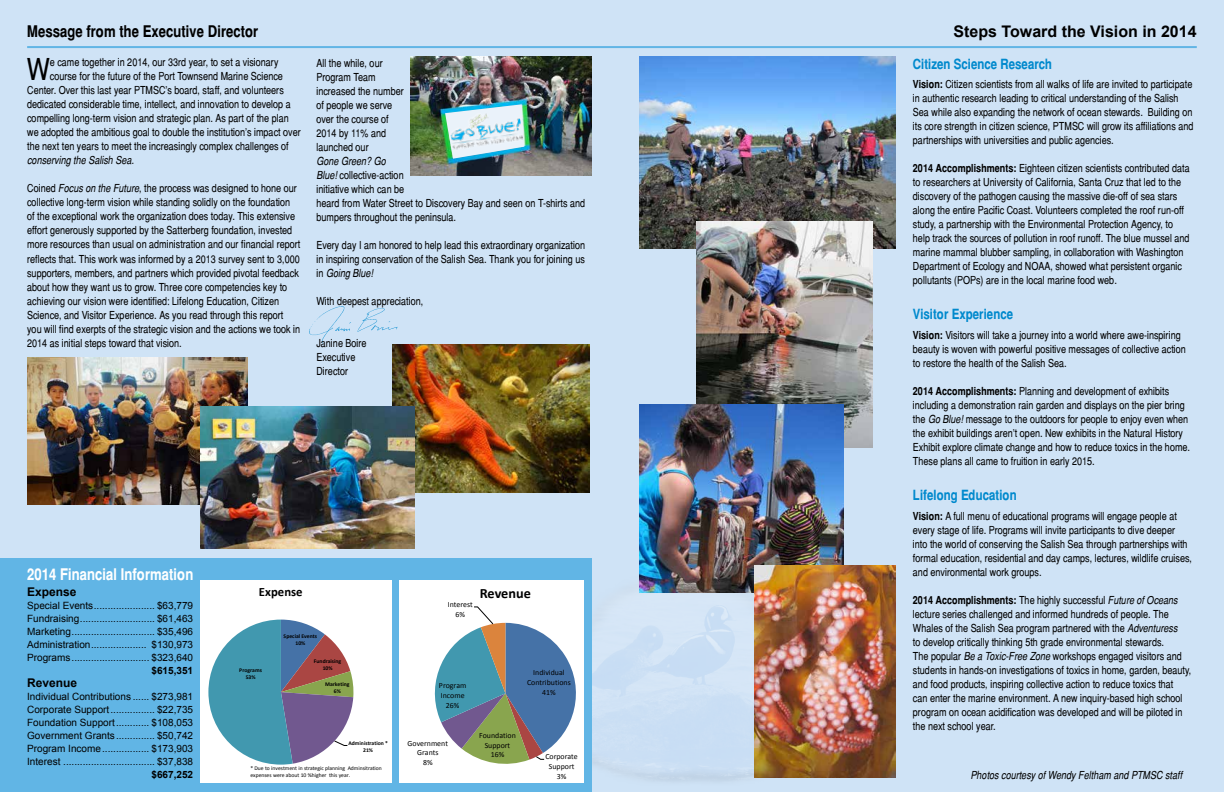
<style>
.page{position:relative;width:1224px;height:792px;background:#cfe3f6}
.page>*{position:absolute;margin:0;border:0;box-sizing:border-box;transform-origin:0 0}
.t1{font:30.1px "Switzerland Narrow";color:#000}
.t2{font:700 16px "Switzerland Narrow";color:#000}
.t3{font:700 16px "Arial";color:#000}
.t4{font:700 16px "Switzerland Narrow";color:#fff}
.t5{font:700 14.2px "Calibri";color:#000}
.t6{font:700 14px "Switzerland Narrow";color:#0089cd}
.t7{font:700 12.7px "Calibri";color:#000}
.t8{font:700 12px "Arial";color:#000}
.t9{font:11px/14px "Switzerland Narrow";color:#000}
.t10{font:italic 11px "Switzerland Narrow";color:#000}
.t11{font:10px/13px "Arial";color:#000;text-align:justify}
.t12{font:700 10px "Arial";color:#000}
.t13{font:7.9px/9.7px "Calibri";color:#000;text-align:center}
.t14{font:5.7px/7px "Calibri";letter-spacing:-.005em;color:#000}
.t15{font:700 5.7px/7px "Calibri";color:#000;text-align:center}
.s1{font-style:italic}
.s2{font-weight:700}
</style>
<div class="page">
<img style="left:591px;top:559px;width:163px;height:232px">
<img style="left:410px;top:57px;width:181px;height:118px">
<hr style="left:27px;top:46px;width:1170px;height:2px;background:#61b5e5">
<div style="left:0;top:558px;width:591px;height:234px;background:#61b5e5"></div>
<img style="left:309px;top:306px;width:89px;height:39px">
<svg style="left:201px;top:580px;width:191px;height:202px;background:#b8c8d2"></svg>
<svg style="left:399px;top:580px;width:185px;height:202px;background:#bbcad0"></svg>
<img style="left:639px;top:57px;width:256px;height:192px">
<svg style="left:445px;top:104px;width:82px;height:55px"></svg>
<img style="left:448px;top:109px;width:75px;height:41px">
<img style="left:27px;top:357px;width:221px;height:147px">
<img style="left:696px;top:221px;width:177px;height:227px">
<img style="left:392px;top:345px;width:198px;height:148px">
<img style="left:201px;top:406px;width:214px;height:143px">
<img style="left:639px;top:404px;width:204px;height:188px">
<img style="left:754px;top:565px;width:141px;height:213px">
<h2 class="t2" style="left:27px;top:22px;width:233px">Message from the Executive Director</h2>
<h1 class="t1" style="left:27px;top:51px;width:25px">W</h1>
<p class="t9" style="left:50px;top:55px;width:230px">e came together in 2014, our 33rd year, to set a visionary</p>
<p class="t9" style="left:50px;top:69px;width:235px">course for the future of the Port Townsend Marine Science</p>
<p class="t9" style="left:27px;top:83px;width:258px">Center. Over this last year PTMSC’s board, staff, and volunteers</p>
<p class="t9" style="left:27px;top:97px;width:265px">dedicated considerable time, intellect, and innovation to develop a</p>
<p class="t9" style="left:27px;top:111px;width:263px">compelling long-term vision and strategic plan. As part of the plan</p>
<p class="t9" style="left:27px;top:125px;width:275px">we adopted the ambitious goal to double the institution’s impact over</p>
<p class="t9" style="left:27px;top:139px;width:263px">the next ten years to meet the increasingly complex challenges of</p>
<p class="t10" style="left:27px;top:154px;width:108px">conserving the Salish Sea.</p>
<p class="t9" style="left:27px;top:181px;width:275px">Coined <span class="s1">Focus on the Future</span>, the process was designed to hone our collective long-term vision while standing solidly on the foundation of the exceptional work the organization does today. This extensive effort generously supported by the Satterberg foundation, invested more resources than usual on administration and our financial report reflects that. This work was informed by a 2013 survey sent to 3,000 supporters, members, and partners which provided pivotal feedback about how they want us to grow. Three core competencies key to achieving our vision were identified: Lifelong Education, Citizen Science, and Visitor Experience. As you read through this report you will find exerpts of the strategic vision and the actions we took in 2014 as initial steps toward that vision.</p>
<p class="t9" style="left:316px;top:55px;width:89px">All the while, our<br>Program Team increased the number of people we serve over the course of<br>2014 by 11% and launched our</p>
<p class="t9" style="left:316px;top:153px;width:270px"><span class="s1">Gone Green? Go<br>Blue!</span> collective-action<br>initiative which can be<br>heard from Water Street to Discovery Bay and seen on T-shirts and bumpers throughout the peninsula.</p>
<p class="t9" style="left:316px;top:237px;width:270px;text-align:justify">Every day I am honored to help lead this extraordinary organization in inspiring conservation of the Salish Sea. Thank you for joining us in <span class="s1">Going Blue!</span></p>
<p class="t9" style="left:316px;top:293px;width:108px">With deepest appreciation,</p>
<p class="t9" style="left:316px;top:335px;width:52px">Janine Boire<br>Executive<br>Director</p>
<h2 class="t4" style="left:27px;top:565px;width:168px">2014 Financial Information</h2>
<p class="t8" style="left:27px;top:584px;width:51px">Expense</p>
<p class="t11" style="left:27px;top:599px;width:168px">Special Events...................... $63,779<br>Fundraising........................... $61,463<br>Marketing.............................. $35,496<br>Administration.................... $130,973<br>Programs............................ $323,640</p>
<p class="t12" style="left:151px;top:664px;width:43px">$615,351</p>
<p class="t8" style="left:27px;top:675px;width:52px">Revenue</p>
<p class="t11" style="left:27px;top:690px;width:168px">Individual Contributions ...... $273,981<br>Corporate Support................ $22,735<br>Foundation Support............ $108,053<br>Government Grants.............. $50,742<br>Program Income................. $173,903<br>Interest ................................. $37,838</p>
<p class="t12" style="left:151px;top:768px;width:43px">$667,252</p>
<p class="t7" style="left:259px;top:583px;width:45px">Expense</p>
<p class="t15" style="left:239px;top:667px;width:24px">Programs<br>53%</p>
<p class="t15" style="left:284px;top:633px;width:35px">Special Events<br>10%</p>
<p class="t15" style="left:314px;top:657px;width:29px">Fundraising<br>10%</p>
<p class="t15" style="left:325px;top:681px;width:26px">Marketing<br>6%</p>
<p class="t15" style="left:348px;top:740px;width:41px">Administration *<br>21%</p>
<p class="t14" style="left:250px;top:765px;width:133px">* Due to investment in strategic planning Adminsitration expenses were about 10 %higher this year.</p>
<p class="t13" style="left:448px;top:600px;width:26px">Interest<br>6%</p>
<p class="t5" style="left:480px;top:584px;width:53px">Revenue</p>
<p class="t13" style="left:439px;top:681px;width:29px">Program<br>Income<br>26%</p>
<p class="t13" style="left:527px;top:668px;width:45px">Individual<br>Contributions<br>41%</p>
<p class="t13" style="left:408px;top:738px;width:42px">Government<br>Grants<br>8%</p>
<p class="t13" style="left:479px;top:730px;width:38px">Foundation<br>Support<br>16%</p>
<p class="t13" style="left:545px;top:752px;width:34px">Corporate<br>Support<br>3%</p>
<h2 class="t3" style="left:954px;top:21px;width:245px">Steps Toward the Vision in 2014</h2>
<p class="t6" style="left:913px;top:56px;width:141px">Citizen Science Research</p>
<p class="t9" style="left:913px;top:77px;width:282px"><span class="s2">Vision:</span> Citizen scientists from all walks of life are invited to participate in authentic research leading to critical understanding of the Salish Sea while also expanding the network of ocean stewards. Building on its core strength in citizen science, PTMSC will grow its affiliations and partnerships with universities and public agencies.</p>
<p class="t9" style="left:913px;top:161px;width:278px"><span class="s2">2014 Accomplishments:</span> Eighteen citizen scientists contributed data to researchers at University of California, Santa Cruz that led to the discovery of the pathogen causing the massive die-off of sea stars along the entire Pacific Coast. Volunteers completed the roof run-off study, a partnership with the Environmental Protection Agency, to help track the sources of pollution in roof runoff. The blue mussel and marine mammal blubber sampling, in collaboration with Washington Department of Ecology and NOAA, showed what persistent organic pollutants (POPs) are in the local marine food web.</p>
<p class="t6" style="left:913px;top:306px;width:102px">Visitor Experience</p>
<p class="t9" style="left:913px;top:328px;width:274px"><span class="s2">Vision:</span> Visitors will take a journey into a world where awe-inspiring beauty is woven with powerful positive messages of collective action to restore the health of the Salish Sea.</p>
<p class="t9" style="left:913px;top:384px;width:279px"><span class="s2">2014 Accomplishments:</span> Planning and development of exhibits including a demonstration rain garden and displays on the pier bring the <span class="s1">Go Blue!</span> message to the outdoors for people to enjoy even when the exhibit buildings aren’t open. New exhibits in the Natural History Exhibit explore climate change and how to reduce toxics in the home.<br>These plans all came to fruition in early 2015.</p>
<p class="t6" style="left:913px;top:487px;width:105px">Lifelong Education</p>
<p class="t9" style="left:913px;top:509px;width:281px"><span class="s2">Vision:</span> A full menu of educational programs will engage people at every stage of life. Programs will invite participants to dive deeper into the world of conserving the Salish Sea through partnerships with formal education, residential and day camps, lectures, wildlife cruises, and environmental work groups.</p>
<p class="t9" style="left:913px;top:593px;width:280px"><span class="s2">2014 Accomplishments:</span> The highly successful <span class="s1">Future of Oceans </span>lecture series challenged and informed hundreds of people. The Whales of the Salish Sea program partnered with the <span class="s1">Adventuress<br></span>to develop critically thinking 5th grade environmental stewards.<br>The popular <span class="s1">Be a Toxic-Free Zone</span> workshops engaged visitors and students in hands-on investigations of toxics in home, garden, beauty, and food products, inspiring collective action to reduce toxics that<br>can enter the marine environment. A new inquiry-based high school program on ocean acidification was developed and will be piloted in the next school year.</p>
<p class="t10" style="left:971px;top:768px;width:213px">Photos courtesy of Wendy Feltham and PTMSC staff</p>
</div>
